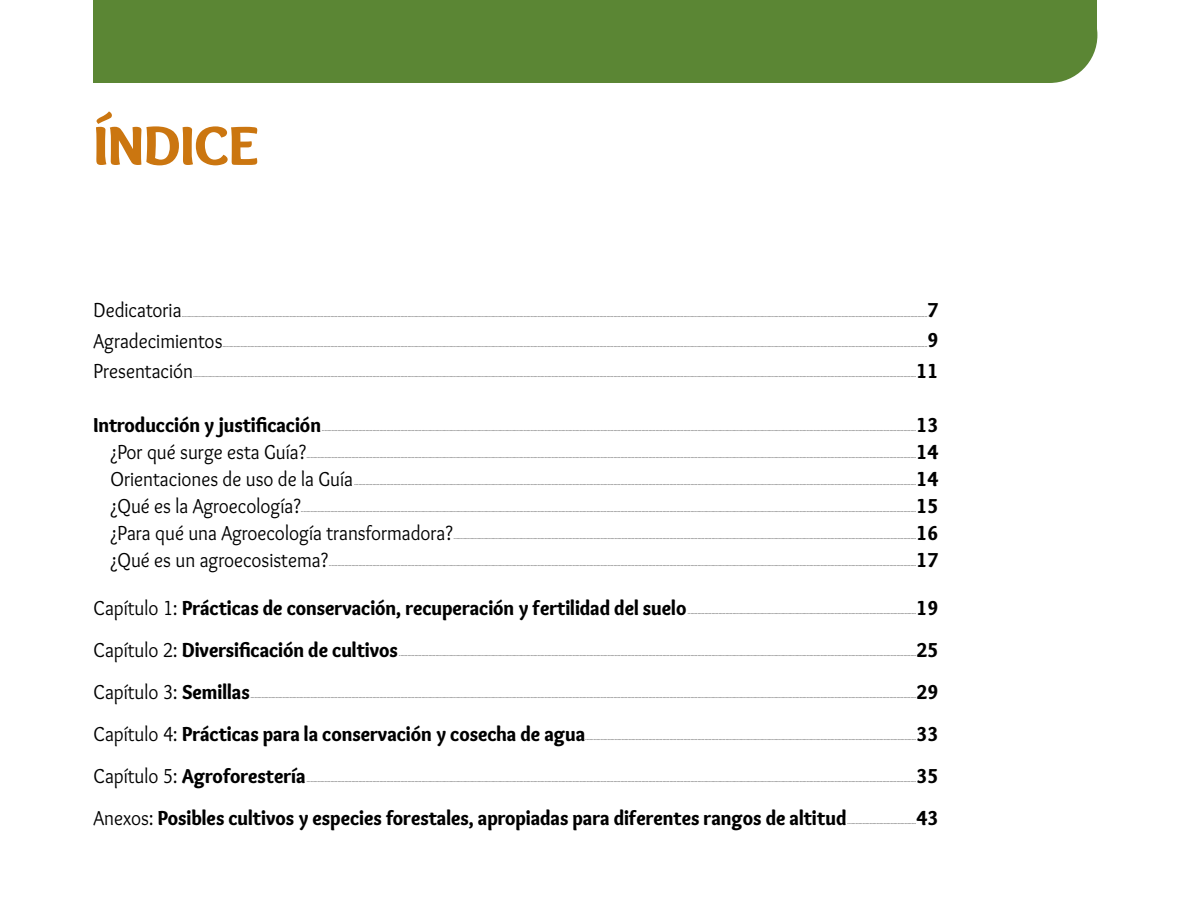
<style>
.page{position:relative;width:1191px;height:915px;background:#fff}
.page>*{position:absolute;margin:0;border:0;box-sizing:border-box;transform-origin:0 0}
.t1{font:900 57px "Overlock";letter-spacing:-.01em;color:#cb7610}
.t2{font:900 21px "Overlock";color:#000;scale:.91 1}
.t3{font:21px "Overlock";color:#000;scale:.91 1}
.t4{font:9px "Overlock";color:#878787;scale:.91 1}
.s1{font-weight:400}
.s2{font-weight:900}
</style>
<div class="page">
<div style="left:140px;top:29px;width:957px;height:54px;background:#5b8634"></div>
<div style="left:94px;top:0;width:1003px;height:29px;background:#5b8634"></div>
<div style="left:94px;top:0;width:46px;height:83px;background:#5b8634"></div>
<h1 class="t1" style="left:94px;top:110px;width:166px">ÍNDICE</h1>
<h2 class="t3" style="left:94px;top:298px;width:98px">Dedicatoria</h2>
<h2 class="t2" style="left:927px;top:297px;width:14px">7</h2>
<p class="t4" style="left:182px;top:308px;width:821px">....................................................................................................................................................................................................................................................................................................................................................................................................................................................................................................................................................</p>
<h2 class="t3" style="left:94px;top:328px;width:143px">Agradecimientos</h2>
<h2 class="t2" style="left:927px;top:327px;width:14px">9</h2>
<p class="t4" style="left:222px;top:338px;width:776px">.......................................................................................................................................................................................................................................................................................................................................................................................................................................................................................................................</p>
<h2 class="t3" style="left:94px;top:358px;width:111px">Presentación</h2>
<h2 class="t2" style="left:916px;top:357px;width:26px">11</h2>
<p class="t4" style="left:193px;top:368px;width:796px">....................................................................................................................................................................................................................................................................................................................................................................................................................................................................................................................................</p>
<h2 class="t2" style="left:94px;top:411px;width:251px">Introducción y justificación</h2>
<h2 class="t2" style="left:916px;top:411px;width:26px">13</h2>
<p class="t4" style="left:322px;top:422px;width:655px">........................................................................................................................................................................................................................................................................................................................................................................................................................................</p>
<h2 class="t3" style="left:111px;top:439px;width:216px">¿Por qué surge esta Guía?</h2>
<h2 class="t2" style="left:916px;top:438px;width:26px">14</h2>
<p class="t4" style="left:306px;top:449px;width:672px">...................................................................................................................................................................................................................................................................................................................................................................................................................................................</p>
<h2 class="t3" style="left:111px;top:466px;width:268px">Orientaciones de uso de la Guía</h2>
<h2 class="t2" style="left:916px;top:465px;width:26px">14</h2>
<p class="t4" style="left:354px;top:476px;width:619px">.................................................................................................................................................................................................................................................................................................................................................................................................................</p>
<h2 class="t3" style="left:111px;top:493px;width:210px">¿Qué es la Agroecología?</h2>
<h2 class="t2" style="left:916px;top:492px;width:26px">15</h2>
<p class="t4" style="left:301px;top:503px;width:678px">.......................................................................................................................................................................................................................................................................................................................................................................................................................................................</p>
<h2 class="t3" style="left:111px;top:520px;width:377px">¿Para qué una Agroecología transformadora?</h2>
<h2 class="t2" style="left:916px;top:519px;width:26px">16</h2>
<p class="t4" style="left:453px;top:530px;width:510px">..........................................................................................................................................................................................................................................................................................................................................</p>
<h2 class="t3" style="left:111px;top:547px;width:240px">¿Qué es un agroecosistema?</h2>
<h2 class="t2" style="left:916px;top:546px;width:26px">17</h2>
<p class="t4" style="left:329px;top:557px;width:647px">...................................................................................................................................................................................................................................................................................................................................................................................................................................</p>
<h2 class="t2" style="left:94px;top:594px;width:653px"><span class="s1">Capítulo 1:</span> Prácticas de conservación, recuperación y fertilidad del suelo</h2>
<h2 class="t2" style="left:916px;top:594px;width:26px">19</h2>
<p class="t4" style="left:687px;top:605px;width:253px">...................................................................................................................................................................</p>
<h2 class="t2" style="left:94px;top:636px;width:336px"><span class="s1">Capítulo 2:</span> Diversificación de cultivos</h2>
<h2 class="t2" style="left:916px;top:636px;width:26px">25</h2>
<p class="t4" style="left:399px;top:647px;width:570px">.................................................................................................................................................................................................................................................................................................................................................................................</p>
<h2 class="t3" style="left:94px;top:679px;width:173px">Capítulo 3: <span class="s2">Semillas</span></h2>
<h2 class="t2" style="left:916px;top:678px;width:26px">29</h2>
<p class="t4" style="left:250px;top:689px;width:733px">...........................................................................................................................................................................................................................................................................................................................................................................................................................................................................................</p>
<h2 class="t2" style="left:94px;top:720px;width:542px"><span class="s1">Capítulo 4:</span> Prácticas para la conservación y cosecha de agua</h2>
<h2 class="t2" style="left:916px;top:720px;width:26px">33</h2>
<p class="t4" style="left:585px;top:731px;width:365px">............................................................................................................................................................................................................................................</p>
<h2 class="t2" style="left:94px;top:762px;width:234px"><span class="s1">Capítulo 5:</span> Agroforestería</h2>
<h2 class="t2" style="left:916px;top:762px;width:26px">35</h2>
<p class="t4" style="left:306px;top:773px;width:672px">...................................................................................................................................................................................................................................................................................................................................................................................................................................................</p>
<h2 class="t2" style="left:94px;top:804px;width:829px"><span class="s1">Anexos:</span> Posibles cultivos y especies forestales, apropiadas para diferentes rangos de altitud</h2>
<h2 class="t2" style="left:916px;top:804px;width:26px">43</h2>
<p class="t4" style="left:847px;top:815px;width:77px">.................................................</p>
</div>
